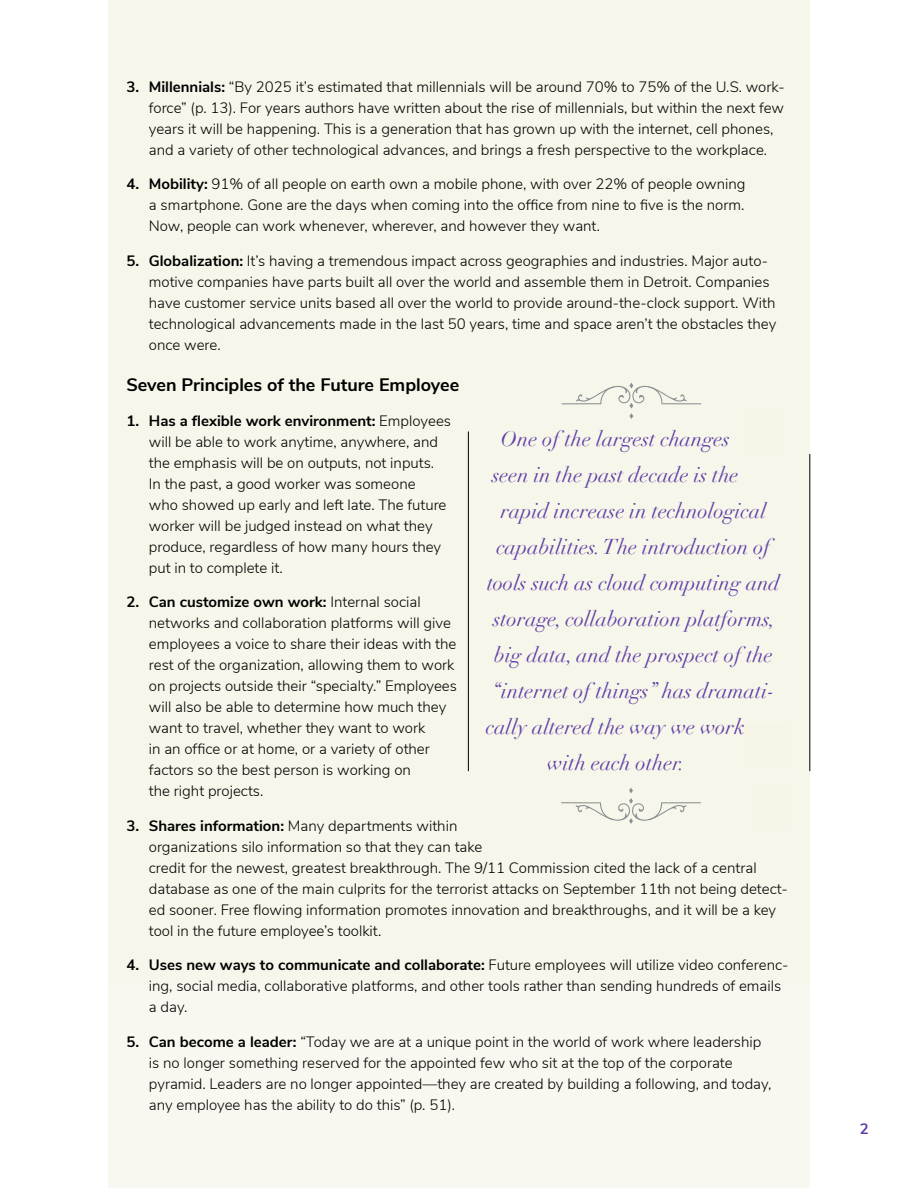
<style>
.page{position:relative;width:918px;height:1188px;background:#fff}
.page>*{position:absolute;margin:0;border:0;box-sizing:border-box;transform-origin:0 0}
.t1{font:italic 21px "Didot";color:#603fa6}
.t2{font:700 18px "Nunito Sans";color:#000}
.t3{font:300 15px/21px "Nunito Sans";color:#000}
.t4{font:700 15px "Nunito Sans";color:#603fa6}
.s1{font-weight:700}
</style>
<div class="page">
<div style="left:108px;top:0;width:702px;height:1188px;background:#f9f8f0"></div>
<div style="left:108px;top:0;width:702px;height:985px;background:#f7f5e8"></div>
<svg style="left:561px;top:788px;width:140px;height:36px"></svg>
<svg style="left:561px;top:383px;width:140px;height:36px"></svg>
<hr style="left:468px;top:431px;width:1px;height:340px;background:#000">
<hr style="left:810px;top:454px;width:1px;height:317px;background:#000">
<p class="t3" style="left:149px;top:75px;width:637px;text-indent:-22px"><span class="s1">3. Millennials:</span> “By 2025 it’s estimated that millennials will be around 70% to 75% of the U.S. work&shy;force” (p. 13). For years authors have written about the rise of millennials, but within the next few years it will be happening. This is a generation that has grown up with the internet, cell phones, and a variety of other technological advances, and brings a fresh perspective to the workplace.</p>
<p class="t3" style="left:149px;top:173px;width:598px;text-align:justify;text-indent:-22px"><span class="s1">4. Mobility:</span> 91% of all people on earth own a mobile phone, with over 22% of people owning a smartphone. Gone are the days when coming into the office from nine to five is the norm.<br>Now, people can work whenever, wherever, and however they want.</p>
<p class="t3" style="left:149px;top:249px;width:629px;text-indent:-22px"><span class="s1">5. Globalization:</span> It’s having a tremendous impact across geographies and industries. Major auto&shy;motive companies have parts built all over the world and assemble them in Detroit. Companies have customer service units based all over the world to provide around-the-clock support. With technological advancements made in the last 50 years, time and space aren’t the obstacles they once were.</p>
<p class="t2" style="left:126px;top:372px;width:335px">Seven Principles of the Future Employee</p>
<p class="t3" style="left:149px;top:409px;width:304px;text-indent:-22px"><span class="s1">1. Has a flexible work environment:</span> Employees will be able to work anytime, anywhere, and the emphasis will be on outputs, not inputs.<br>In the past, a good worker was someone<br>who showed up early and left late. The future worker will be judged instead on what they produce, regardless of how many hours they put in to complete it.</p>
<p class="t3" style="left:149px;top:590px;width:310px;text-indent:-22px"><span class="s1">2. Can customize own work:</span> Internal social networks and collaboration platforms will give employees a voice to share their ideas with the rest of the organization, allowing them to work on projects outside their “specialty.” Employees will also be able to determine how much they want to travel, whether they want to work<br>in an office or at home, or a variety of other factors so the best person is working on<br>the right projects.</p>
<p class="t3" style="left:149px;top:814px;width:640px;text-indent:-22px"><span class="s1">3. Shares information:</span> Many departments within<br>organizations silo information so that they can take<br>credit for the newest, greatest breakthrough. The 9/11 Commission cited the lack of a central database as one of the main culprits for the terrorist attacks on September 11th not being detect&shy;ed sooner. Free flowing information promotes innovation and breakthroughs, and it will be a key tool in the future employee’s toolkit.</p>
<p class="t3" style="left:149px;top:953px;width:641px;text-indent:-22px"><span class="s1">4. Uses new ways to communicate and collaborate:</span> Future employees will utilize video conferenc&shy;ing, social media, collaborative platforms, and other tools rather than sending hundreds of emails a day.</p>
<p class="t3" style="left:149px;top:1030px;width:624px;text-indent:-22px"><span class="s1">5. Can become a leader:</span> “Today we are at a unique point in the world of work where leadership is no longer something reserved for the appointed few who sit at the top of the corporate pyramid. Leaders are no longer appointed—they are created by building a following, and today, any employee has the ability to do this” (p. 51).</p>
<h1 class="t1" style="left:501px;top:426px;width:230px">One of the largest changes</h1>
<h1 class="t1" style="left:492px;top:462px;width:248px">seen in the past decade is the</h1>
<h1 class="t1" style="left:501px;top:498px;width:267px">rapid increase in technological</h1>
<h1 class="t1" style="left:496px;top:534px;width:276px">capabilities. The introduction of</h1>
<h1 class="t1" style="left:487px;top:570px;width:294px">tools such as cloud computing and</h1>
<h1 class="t1" style="left:493px;top:606px;width:283px">storage, collaboration platforms,</h1>
<h1 class="t1" style="left:494px;top:642px;width:280px">big data, and the prospect of the</h1>
<h1 class="t1" style="left:492px;top:678px;width:284px">“internet of things” has dramati-</h1>
<h1 class="t1" style="left:486px;top:714px;width:261px">cally altered the way we work</h1>
<h1 class="t1" style="left:547px;top:750px;width:139px">with each other.</h1>
<p class="t4" style="left:860px;top:1118px;width:11px">2</p>
</div>
